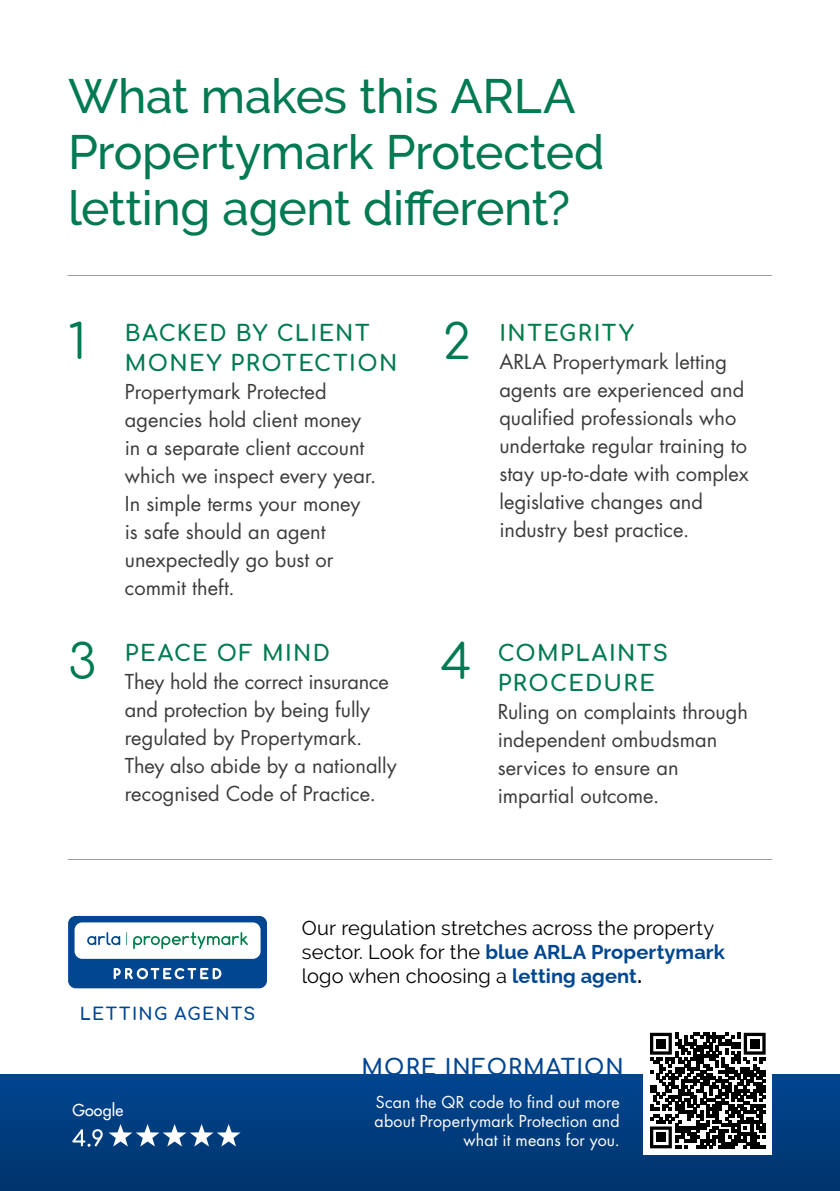
<style>
.page{position:relative;width:840px;height:1191px;background:#fff}
.page>*{position:absolute;margin:0;border:0;box-sizing:border-box;transform-origin:0 0}
.t1{font:500 48px/56px "Raleway";letter-spacing:-.01em;color:#007a53}
.t2{font:48px "Comfortaa";color:#007a53}
.t3{font:700 22px/30px "Comfortaa";letter-spacing:.065em;color:#007a53}
.t4{font:700 22px "Comfortaa";letter-spacing:.05em;color:#004691}
.t5{font:700 22px "Comfortaa";letter-spacing:.07em;color:#007d4a}
.t6{font:20px/28px "Futura Std";color:#3c3c3b}
.t7{font:20px/24px "Raleway";letter-spacing:.005em;color:#000}
.t8{font:700 17.2px "Comfortaa";letter-spacing:.08em;color:#004691}
.t9{font:16px/19.2px "Futura Std";letter-spacing:.01em;color:#fff;text-align:right}
.t10{font:500 16px "Futura Std";letter-spacing:.015em;color:#fff}
.s1{font-weight:700;color:#004691}
.s2{font-weight:700}
</style>
<div class="page">
<div style="left:0;top:1074px;width:839px;height:117px;background:linear-gradient(to bottom,#004591,#02356c)"></div>
<hr style="left:67px;top:275px;width:704px;height:1px;background:#9d9d9c">
<hr style="left:68px;top:859px;width:703px;height:1px;background:#9d9d9c">
<div style="left:643px;top:1026px;width:128px;height:128px;background:#fff"></div>
<svg style="left:650px;top:1032px;width:115px;height:116px"></svg>
<div style="left:656px;top:1039px;width:9px;height:9px;background:#000"></div>
<div style="left:749px;top:1039px;width:10px;height:9px;background:#000"></div>
<div style="left:656px;top:1132px;width:9px;height:10px;background:#000"></div>
<svg style="left:72px;top:1124px;width:168px;height:22px"></svg>
<svg style="left:68px;top:916px;width:199px;height:72px"></svg>
<h1 class="t1" style="left:68px;top:68px;width:537px">What makes this ARLA<br>Propertymark Protected letting agent different?</h1>
<h1 class="t2" style="left:68px;top:298px;width:20px">1</h1>
<p class="t3" style="left:125px;top:316px;width:274px">BACKED BY CLIENT<br>MONEY PROTECTION</p>
<p class="t6" style="left:125px;top:378px;width:253px">Propertymark Protected agencies hold client money in a separate client account which we inspect every year.<br>In simple terms your money is safe should an agent unexpectedly go bust or commit theft.</p>
<h1 class="t2" style="left:442px;top:298px;width:29px">2</h1>
<p class="t5" style="left:499px;top:313px;width:136px">INTEGRITY</p>
<p class="t6" style="left:499px;top:348px;width:251px">ARLA Propertymark letting agents are experienced and qualified professionals who undertake regular training to stay up-to-date with complex legislative changes and industry best practice.</p>
<h1 class="t2" style="left:68px;top:618px;width:30px">3</h1>
<h1 class="t2" style="left:440px;top:618px;width:33px">4</h1>
<p class="t3" style="left:125px;top:635px;width:207px">PEACE OF MIND</p>
<p class="t6" style="left:125px;top:668px;width:273px">They hold the correct insurance and protection by being fully regulated by Propertymark.<br>They also abide by a nationally recognised Code of Practice.</p>
<p class="t3" style="left:497px;top:635px;width:172px">COMPLAINTS<br>PROCEDURE</p>
<p class="t6" style="left:497px;top:698px;width:251px">Ruling on complaints through independent ombudsman services to ensure an impartial outcome.</p>
<p class="t8" style="left:80px;top:998px;width:177px">LETTING AGENTS</p>
<p class="t10" style="left:72px;top:1100px;width:52px">Google</p>
<p class="t7" style="left:302px;top:915px;width:424px">Our regulation stretches across the property sector. Look for the <span class="s1">blue ARLA Propertymark </span>logo when choosing a <span class="s1">letting agent</span><span class="s2">.</span></p>
<p class="t4" style="left:361px;top:1046px;width:264px">MORE INFORMATION</p>
<p class="t9" style="left:374px;top:1092px;width:246px">Scan the QR code to find out more about Propertymark Protection and what it means for you.</p>
</div>
